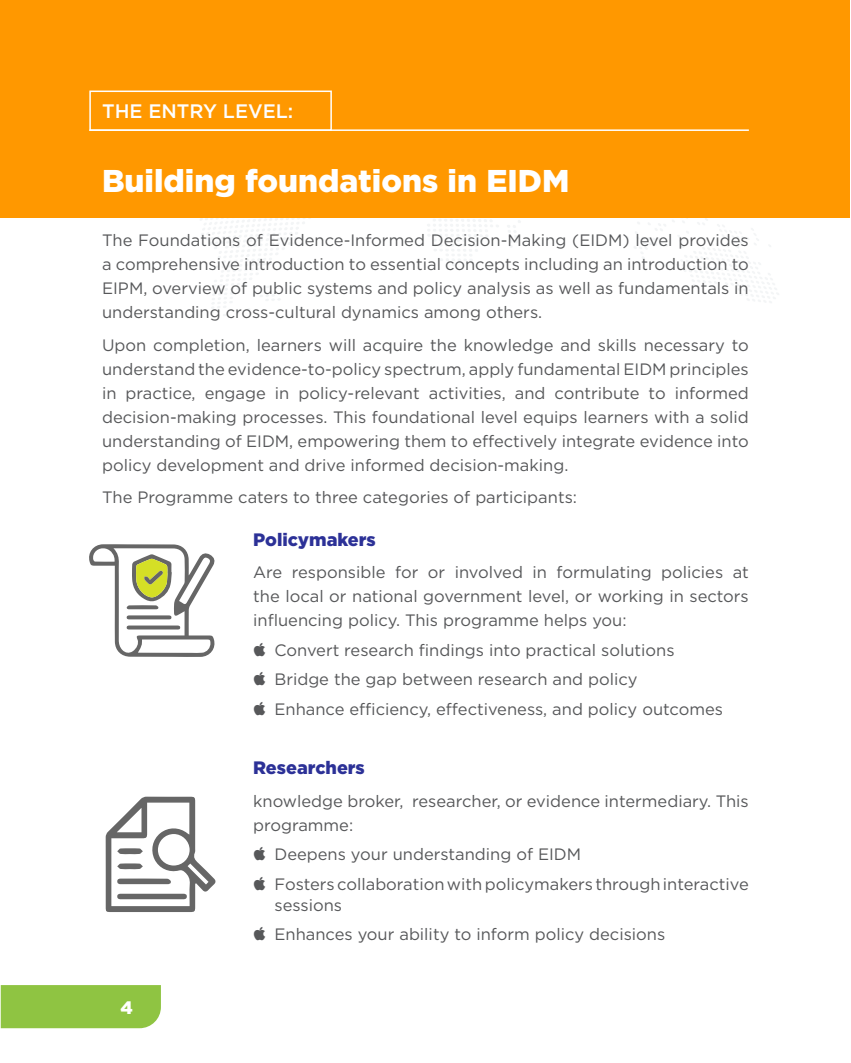
<style>
.page{position:relative;width:851px;height:1063px;background:#fff}
.page>*{position:absolute;margin:0;border:0;box-sizing:border-box;transform-origin:0 0}
.Heading_2{font:900 31.5px "Gotham";color:#fff}
.Chap_Title{font:500 19.5px "Gotham";color:#fdfeff}
.Heading_3{font:900 18px "Gotham";color:#2c3197}
.t1{font:900 18px "Gotham";color:#fff}
.t2{font:16.5px/24px "Gotham";color:#57585a;text-align:justify}
</style>
<div class="page">
<img style="left:0;top:0;width:850px;height:316px">
<div style="left:1px;top:985px;width:160px;height:43px;background:#8fc442"></div>
<div style="left:1px;top:1px;width:849px;height:217px;background:#ff9800"></div>
<div style="left:89px;top:91px;width:243px;height:40px;border:2px solid #fff"></div>
<svg style="left:106px;top:797px;width:110px;height:115px"></svg>
<svg style="left:89px;top:544px;width:126px;height:113px"></svg>
<hr style="left:89px;top:129px;width:659px;height:2px;background:#fff">
<p class="Chap_Title" style="left:102px;top:98px;width:193px">THE ENTRY LEVEL:</p>
<p class="Heading_2" style="left:102px;top:160px;width:469px">Building foundations in EIDM</p>
<p class="t2" style="left:102px;top:228px;width:648px">The Foundations of Evidence-Informed Decision-Making (EIDM) level provides a comprehensive introduction to essential concepts including an introduction to EIPM, overview of public systems and policy analysis as well as fundamentals in understanding cross-cultural dynamics among others.</p>
<p class="t2" style="left:102px;top:332px;width:648px">Upon completion, learners will acquire the knowledge and skills necessary to understand the evidence-to-policy spectrum, apply fundamental EIDM principles in practice, engage in policy-relevant activities, and contribute to informed decision-making processes. This foundational level equips learners with a solid understanding of EIDM, empowering them to effectively integrate evidence into policy development and drive informed decision-making.</p>
<p class="t2" style="left:102px;top:485px;width:476px">The Programme caters to three categories of participants:</p>
<p class="Heading_3" style="left:253px;top:527px;width:124px">Policymakers</p>
<p class="t2" style="left:253px;top:560px;width:497px">Are responsible for or involved in formulating policies at the local or national government level, or working in sectors influencing policy. This programme helps you:</p>
<p class="t2" style="left:274px;top:638px;width:401px">Convert research findings into practical solutions</p>
<p class="t2" style="left:274px;top:667px;width:364px">Bridge the gap between research and policy</p>
<p class="t2" style="left:274px;top:697px;width:450px">Enhance efficiency, effectiveness, and policy outcomes</p>
<p class="t1" style="left:121px;top:996px;width:14px">4</p>
<p class="Heading_3" style="left:253px;top:755px;width:113px">Researchers</p>
<p class="t2" style="left:253px;top:788px;width:497px">knowledge broker, researcher, or evidence intermediary. This programme:</p>
<p class="t2" style="left:274px;top:842px;width:308px">Deepens your understanding of EIDM</p>
<p class="t2" style="left:274px;top:873px;width:476px;line-height:21px">Fosters collaboration with policymakers through interactive sessions</p>
<p class="t2" style="left:274px;top:922px;width:392px">Enhances your ability to inform policy decisions</p>
</div>
